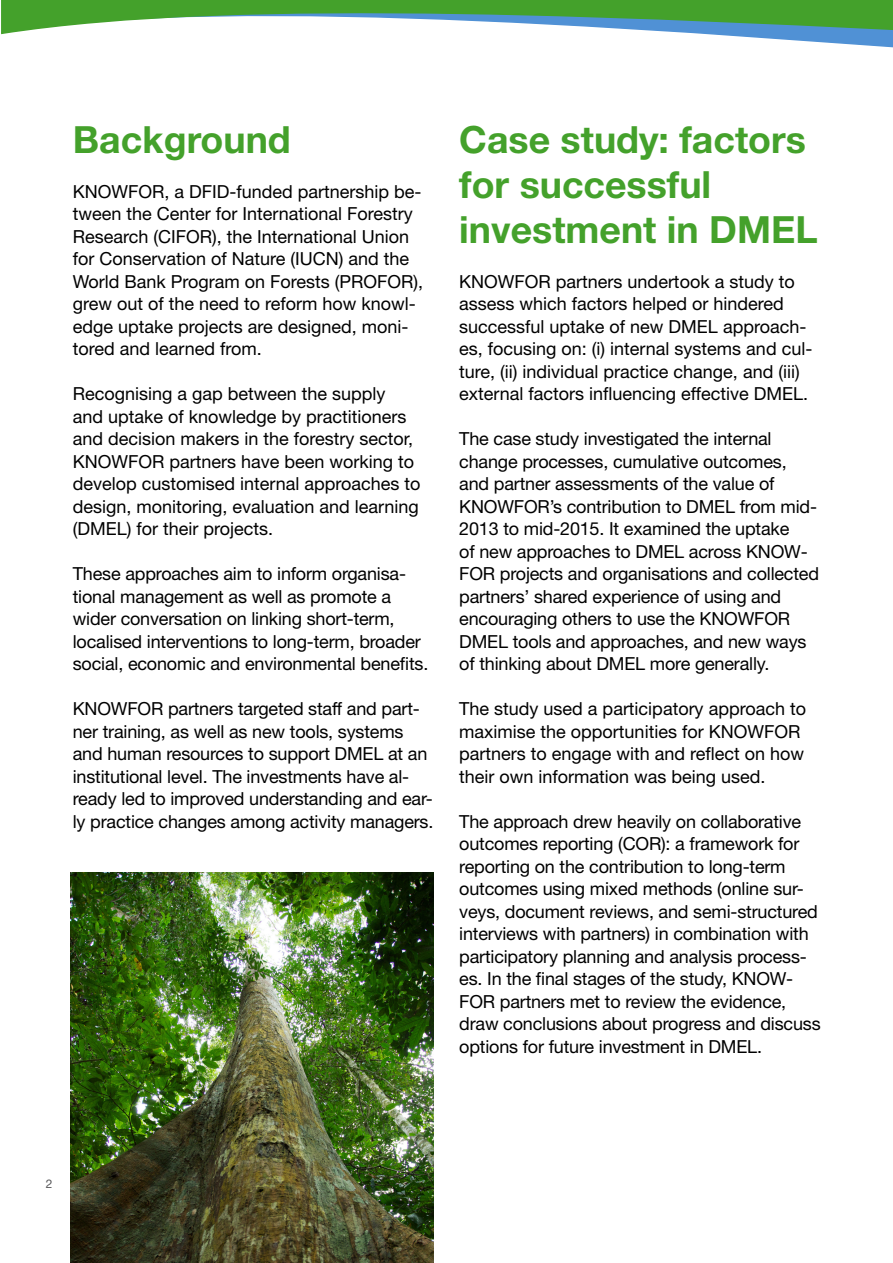
<style>
.page{position:relative;width:893px;height:1263px;background:#fff}
.page>*{position:absolute;margin:0;border:0;box-sizing:border-box;transform-origin:0 0}
.t1{font:700 37.5px/45px "Helvetica Neue LT Std";color:#44a12b}
.t2{font:18px/22.5px "Helvetica Neue LT Std";letter-spacing:-.01em;color:#000}
.t3{font:12px "Helvetica Neue LT Std";color:#58585a}
</style>
<div class="page">
<img style="left:70px;top:873px;width:364px;height:390px">
<svg style="left:1px;top:0;width:892px;height:48px"></svg>
<h1 class="t1" style="left:73px;top:116px;width:220px">Background</h1>
<p class="t2" style="left:73px;top:180px;width:352px">KNOWFOR, a DFID-funded partnership be&shy;tween the Center for International Forestry Research (CIFOR), the International Union for Conservation of Nature (IUCN) and the World Bank Program on Forests (PROFOR), grew out of the need to reform how knowl&shy;edge uptake projects are designed, moni&shy;tored and learned from.</p>
<p class="t2" style="left:73px;top:382px;width:349px">Recognising a gap between the supply<br>and uptake of knowledge by practitioners and decision makers in the forestry sector, KNOWFOR partners have been working to develop customised internal approaches to design, monitoring, evaluation and learning (DMEL) for their projects.</p>
<p class="t2" style="left:73px;top:562px;width:357px">These approaches aim to inform organisa&shy;tional management as well as promote a wider conversation on linking short-term, localised interventions to long-term, broader social, economic and environmental benefits.</p>
<p class="t2" style="left:73px;top:697px;width:362px">KNOWFOR partners targeted staff and part&shy;ner training, as well as new tools, systems and human resources to support DMEL at an institutional level. The investments have al&shy;ready led to improved understanding and ear&shy;ly practice changes among activity managers.</p>
<h1 class="t1" style="left:459px;top:116px;width:360px">Case study: factors for successful investment in DMEL</h1>
<p class="t2" style="left:459px;top:270px;width:355px">KNOWFOR partners undertook a study to assess which factors helped or hindered successful uptake of new DMEL approach&shy;es, focusing on: (i) internal systems and cul&shy;ture, (ii) individual practice change, and (iii) external factors influencing effective DMEL.</p>
<p class="t2" style="left:459px;top:427px;width:361px">The case study investigated the internal change processes, cumulative outcomes, and partner assessments of the value of KNOWFOR’s contribution to DMEL from mid-2013 to mid-2015. It examined the uptake<br>of new approaches to DMEL across KNOW-FOR projects and organisations and collected partners’ shared experience of using and encouraging others to use the KNOWFOR DMEL tools and approaches, and new ways of thinking about DMEL more generally.</p>
<p class="t2" style="left:459px;top:697px;width:348px">The study used a participatory approach to maximise the opportunities for KNOWFOR partners to engage with and reflect on how their own information was being used.</p>
<p class="t2" style="left:459px;top:810px;width:363px">The approach drew heavily on collaborative outcomes reporting (COR): a framework for reporting on the contribution to long-term outcomes using mixed methods (online sur&shy;veys, document reviews, and semi-structured interviews with partners) in combination with participatory planning and analysis process&shy;es. In the final stages of the study, KNOW-FOR partners met to review the evidence, draw conclusions about progress and discuss options for future investment in DMEL.</p>
<p class="t3" style="left:46px;top:1176px;width:8px">2</p>
</div>
